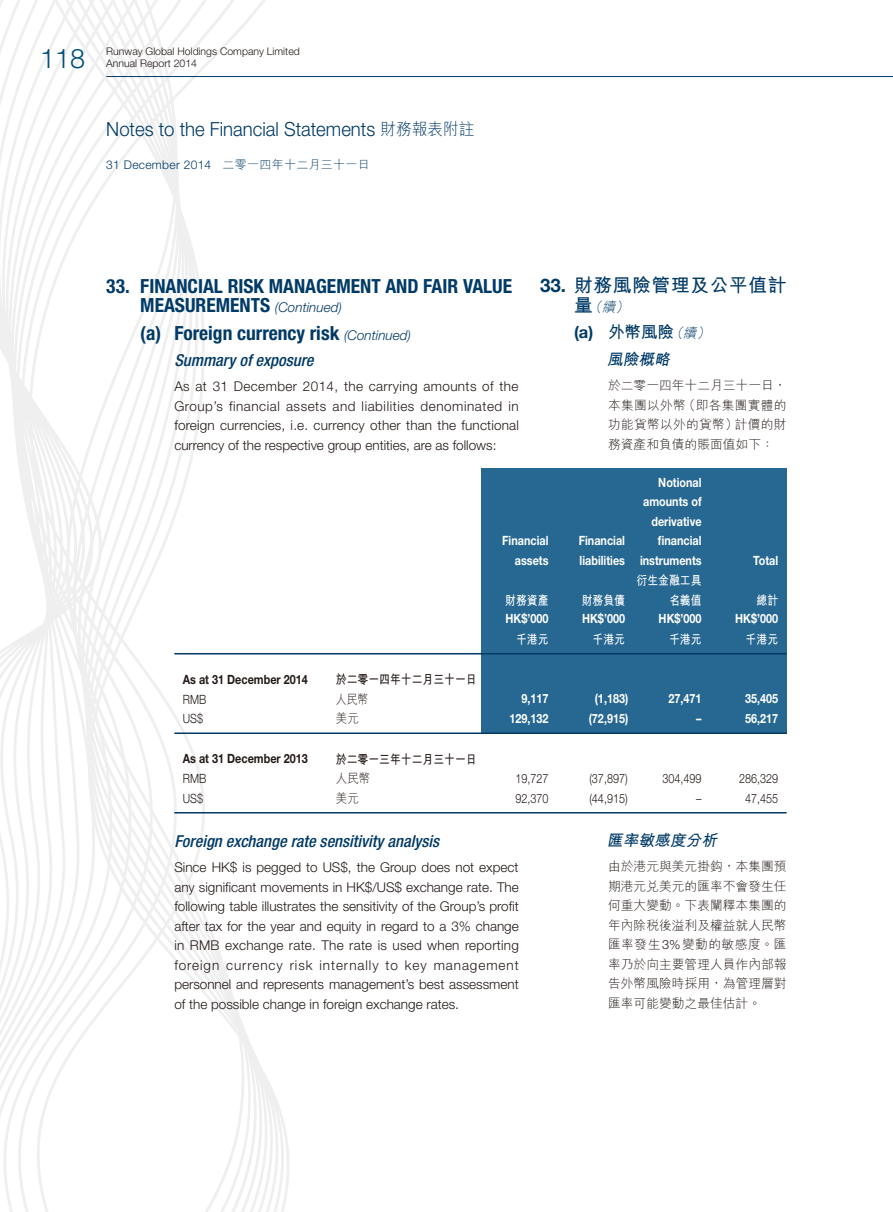
<style>
.page{position:relative;width:893px;height:1212px;background:#fff}
.page>*{position:absolute;margin:0;border:0;box-sizing:border-box;transform-origin:0 0}
.t1{font:300 27px "Helvetica Neue LT Std";color:#004f7c}
.t2{font:700 condensed 19.5px/19.5px "Helvetica Neue LT Std";color:#003a67}
.t3{font:300 19.5px "Helvetica Neue LT Std";color:#003a67;scale:.95 1}
.t4{font:700 18.75px "M Hei HK";letter-spacing:.035em;color:#003a67}
.t5{font:italic 500 condensed 16.5px "Helvetica Neue LT Std";color:#003a67}
.t6{font:700 16.5px "M Hei HK";color:#003a67}
.t7{font:italic 700 15.75px "M Hei HK";color:#003a67}
.t8{font:300 13.5px/19.5px "Helvetica Neue LT Std";color:#231916;text-align:justify}
.t9{font:italic 300 13.5px "M Hei HK";color:#003a67}
.t10{font:300 12.75px/19.5px "M Hei HK";color:#231916;text-align:justify}
.t11{font:700 12.75px/19.5px "Helvetica Neue LT Std";color:#fff;text-align:right;scale:.85 1}
.t12{font:300 12.75px "Helvetica Neue LT Std";color:#231916;scale:.85 1}
.t13{font:700 12.75px "Helvetica Neue LT Std";color:#231916;scale:.85 1}
.t14{font:700 12.75px "M Hei HK";color:#fff;scale:.85 1}
.t15{font:700 12.75px "M Hei HK";color:#231916;scale:.85 1}
.t16{font:300 12.75px "M Hei HK";color:#231916;scale:.9 1}
.t17{font:300 12.75px "M Hei HK";color:#231916;scale:.85 1}
.t18{font:300 12px "Helvetica Neue LT Std";letter-spacing:.025em;color:#003a67}
.t19{font:300 10.5px/12px "Helvetica Neue LT Std";color:#231916}
.s1{font-family:"M Hei HK";font-size:16.5px}
.s2{font-family:"M Hei HK"}
.s3{font-weight:300;font-style:italic;font-stretch:normal;font-size:13.5px}
.s4{font-family:"Helvetica Neue LT Std"}
.s5{font-weight:700;font-style:normal;font-size:18.75px}
.s6{font-weight:300;font-style:italic;font-size:13.5px}
</style>
<div class="page">
<svg style="left:0;top:0;width:285px;height:1212px"></svg>
<hr style="left:106px;top:76px;width:787px;height:1px;background:#003a67">
<div style="left:481px;top:469px;width:306px;height:265px;background:#276892"></div>
<hr style="left:174px;top:653px;width:613px;height:1px;background:#003a67">
<hr style="left:174px;top:732px;width:613px;height:2px;background:#003a67">
<hr style="left:174px;top:812px;width:613px;height:1px;background:#003a67">
<h1 class="t1" style="left:40px;top:42px;width:47px">118</h1>
<p class="t19" style="left:106px;top:46px;width:195px">Runway Global Holdings Company Limited<br>Annual Report 2014</p>
<h2 class="t3" style="left:106px;top:118px;width:389px">Notes to the Financial Statements <span class="s1">財務報表附註</span></h2>
<p class="t18" style="left:106px;top:157px;width:265px">31 December 2014 <span class="s2">二零一四年十二月三十一日</span></p>
<h2 class="t2" style="left:140px;top:276px;width:373px;text-indent:-34px">33. FINANCIAL RISK MANAGEMENT AND FAIR VALUE<br>MEASUREMENTS <span class="s3">(Continued)</span></h2>
<h2 class="t2" style="left:140px;top:323px;width:272px">(a) Foreign currency risk <span class="s3">(Continued)</span></h2>
<p class="t5" style="left:174px;top:350px;width:141px">Summary of exposure</p>
<p class="t8" style="left:174px;top:376px;width:346px">As at 31 December 2014, the carrying amounts of the Group’s financial assets and liabilities denominated in foreign currencies, i.e. currency other than the functional currency of the respective group entities, are as follows:</p>
<h3 class="t4" style="left:540px;top:272px;width:248px"><span class="s4">33.</span> 財務風險管理及公平值計</h3>
<p class="t9" style="left:574px;top:300px;width:59px"><span class="s5">量</span>（續）</p>
<p class="t6" style="left:574px;top:320px;width:140px"><span class="s4">(a)</span> 外幣風險<span class="s6">（續）</span></p>
<p class="t7" style="left:607px;top:348px;width:68px">風險概略</p>
<p class="t10" style="left:608px;top:376px;width:180px">於二零一四年十二月三十一日，本集團以外幣（即各集團實體的功能貨幣以外的貨幣）計價的財務資產和負債的賬面值如下：</p>
<p class="t11" style="left:643px;top:472px;width:70px">Notional amounts of derivative</p>
<p class="t11" style="left:502px;top:531px;width:56px">Financial</p>
<p class="t11" style="left:579px;top:531px;width:56px">Financial</p>
<p class="t11" style="left:658px;top:531px;width:53px">financial</p>
<p class="t11" style="left:515px;top:550px;width:41px">assets</p>
<p class="t11" style="left:580px;top:550px;width:145px">liabilities instruments</p>
<p class="t11" style="left:753px;top:550px;width:31px">Total</p>
<p class="t14" style="left:637px;top:571px;width:78px">衍生金融工具</p>
<p class="t14" style="left:505px;top:591px;width:52px">財務資產</p>
<p class="t14" style="left:582px;top:591px;width:52px">財務負債</p>
<p class="t14" style="left:669px;top:591px;width:40px">名義值</p>
<p class="t14" style="left:756px;top:591px;width:27px">總計</p>
<p class="t11" style="left:506px;top:609px;width:52px">HK$’000</p>
<p class="t11" style="left:582px;top:609px;width:52px">HK$’000</p>
<p class="t11" style="left:659px;top:609px;width:52px">HK$’000</p>
<p class="t11" style="left:735px;top:609px;width:52px">HK$’000</p>
<p class="t14" style="left:516px;top:630px;width:40px">千港元</p>
<p class="t14" style="left:593px;top:630px;width:40px">千港元</p>
<p class="t14" style="left:669px;top:630px;width:40px">千港元</p>
<p class="t14" style="left:746px;top:630px;width:40px">千港元</p>
<p class="t13" style="left:183px;top:671px;width:149px">As at 31 December 2014</p>
<p class="t15" style="left:336px;top:670px;width:167px">於二零一四年十二月三十一日</p>
<p class="t12" style="left:183px;top:691px;width:29px">RMB</p>
<p class="t17" style="left:336px;top:692px;width:40px">人民幣</p>
<p class="t11" style="left:521px;top:688px;width:33px">9,117</p>
<p class="t11" style="left:595px;top:688px;width:41px">(1,183)</p>
<p class="t11" style="left:668px;top:688px;width:40px">27,471</p>
<p class="t11" style="left:745px;top:688px;width:40px">35,405</p>
<p class="t12" style="left:183px;top:711px;width:25px">US$</p>
<p class="t16" style="left:336px;top:712px;width:27px">美元</p>
<p class="t11" style="left:509px;top:708px;width:48px">129,132</p>
<p class="t11" style="left:589px;top:708px;width:48px">(72,915)</p>
<p class="t11" style="left:696px;top:708px;width:8px">–</p>
<p class="t11" style="left:745px;top:708px;width:40px">56,217</p>
<p class="t13" style="left:183px;top:751px;width:149px">As at 31 December 2013</p>
<p class="t15" style="left:336px;top:750px;width:167px">於二零一三年十二月三十一日</p>
<p class="t12" style="left:183px;top:771px;width:29px">RMB</p>
<p class="t16" style="left:336px;top:772px;width:40px">人民幣</p>
<p class="t12" style="left:515px;top:771px;width:40px">19,727</p>
<p class="t12" style="left:589px;top:771px;width:47px">(37,897)</p>
<p class="t12" style="left:662px;top:771px;width:48px">304,499</p>
<p class="t12" style="left:739px;top:771px;width:48px">286,329</p>
<p class="t12" style="left:183px;top:790px;width:25px">US$</p>
<p class="t16" style="left:336px;top:792px;width:27px">美元</p>
<p class="t12" style="left:515px;top:790px;width:40px">92,370</p>
<p class="t12" style="left:589px;top:790px;width:47px">(44,915)</p>
<p class="t12" style="left:696px;top:790px;width:8px">–</p>
<p class="t12" style="left:745px;top:790px;width:40px">47,455</p>
<p class="t5" style="left:174px;top:831px;width:266px">Foreign exchange rate sensitivity analysis</p>
<p class="t8" style="left:174px;top:857px;width:346px">Since HK$ is pegged to US$, the Group does not expect any significant movements in HK$/US$ exchange rate. The following table illustrates the sensitivity of the Group’s profit after tax for the year and equity in regard to a 3% change in RMB exchange rate. The rate is used when reporting foreign currency risk internally to key management personnel and represents management’s best assessment of the possible change in foreign exchange rates.</p>
<p class="t7" style="left:607px;top:829px;width:115px">匯率敏感度分析</p>
<p class="t10" style="left:608px;top:857px;width:180px">由於港元與美元掛鈎，本集團預期港元兌美元的匯率不會發生任何重大變動。下表闡釋本集團的年內除稅後溢利及權益就人民幣匯率發生<span class="s4">3%</span>變動的敏感度。匯率乃於向主要管理人員作內部報告外幣風險時採用，為管理層對匯率可能變動之最佳估計。</p>
</div>
